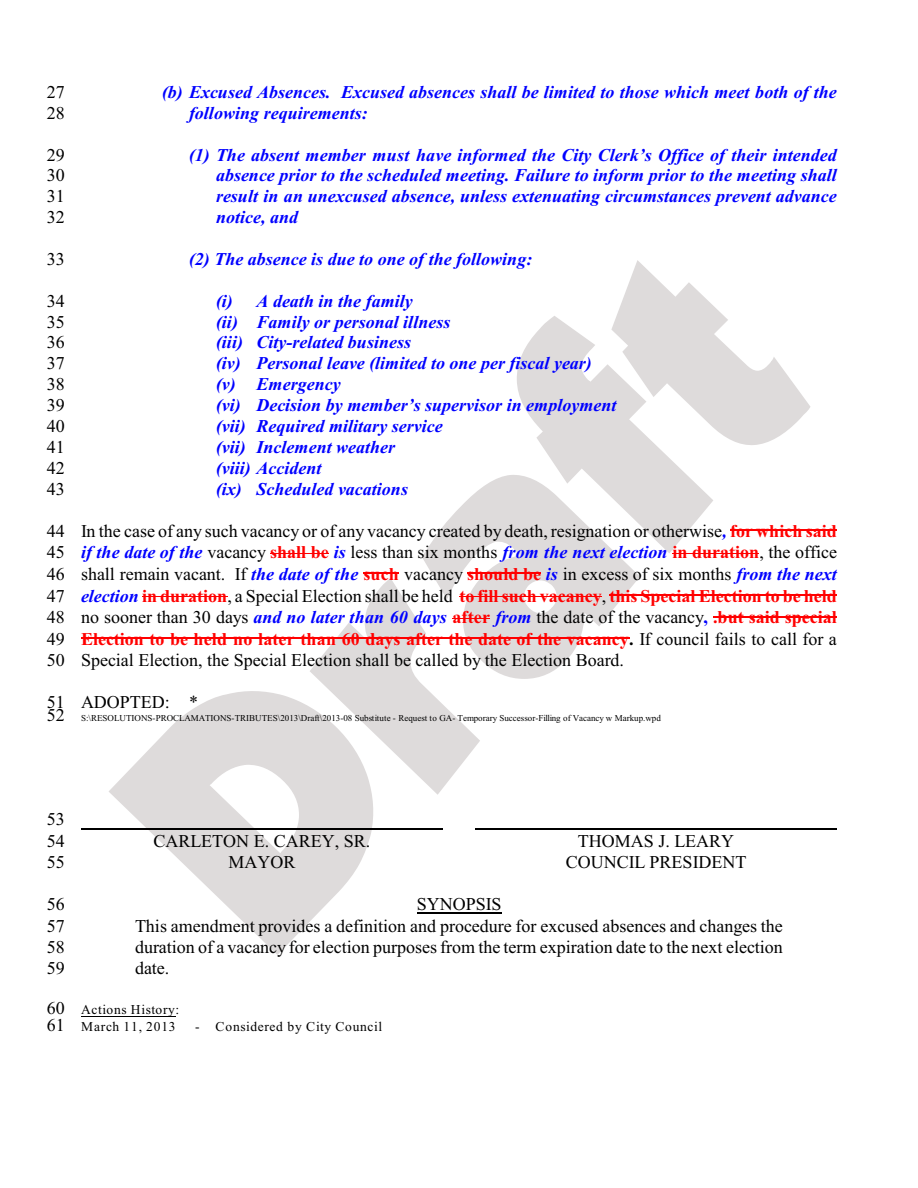
<style>
.page{position:relative;width:918px;height:1188px;background:#fff}
.page>*{position:absolute;margin:0;border:0;box-sizing:border-box;transform-origin:0 0}
.t1{font:18px/21.6px "Times New Roman";color:#000;text-align:justify}
.t2{font:italic 700 18px "Times New Roman";color:#00f}
.t3{font:13.5px/17.7px "Times New Roman";letter-spacing:.05em;color:#000}
.t4{font:9px "Times New Roman";color:#000}
.s1{font-weight:700;font-style:italic;color:#00f}
.s2{font-weight:700;color:#f00}
.s3{font-weight:700;color:#00f}
.s4{font-weight:700}
.s5{font-size:18px}
</style>
<div class="page">
<svg style="left:109px;top:691px;width:266px;height:264px;fill:#dedbdb"></svg>
<svg style="left:310px;top:578px;width:170px;height:217px"></svg>
<svg style="left:422px;top:475px;width:218px;height:204px;fill:#dedbdb"></svg>
<svg style="left:516px;top:316px;width:197px;height:237px;fill:#dedbdb"></svg>
<svg style="left:611px;top:260px;width:200px;height:186px"></svg>
<hr style="left:730px;top:530px;width:107px;height:1px;background:#f00">
<hr style="left:270px;top:553px;width:59px;height:1px;background:#f00">
<hr style="left:672px;top:553px;width:87px;height:1px;background:#f00">
<hr style="left:363px;top:573px;width:36px;height:1px;background:#f00">
<hr style="left:467px;top:573px;width:74px;height:1px;background:#f00">
<hr style="left:142px;top:596px;width:85px;height:1px;background:#f00">
<hr style="left:459px;top:596px;width:143px;height:1px;background:#f00">
<hr style="left:609px;top:595px;width:228px;height:1px;background:#f00">
<hr style="left:452px;top:618px;width:38px;height:1px;background:#f00">
<hr style="left:713px;top:616px;width:124px;height:1px;background:#f00">
<hr style="left:81px;top:638px;width:548px;height:1px;background:#f00">
<hr style="left:81px;top:828px;width:362px;height:1px;background:#000">
<hr style="left:475px;top:828px;width:362px;height:1px;background:#000">
<hr style="left:417px;top:913px;width:84px;height:1px;background:#000">
<hr style="left:81px;top:1016px;width:95px;height:1px;background:#000">
<p class="t1" style="left:47px;top:83px;width:19px">27</p>
<p class="t2" style="left:162px;top:86px;width:676px">(b) Excused Absences. Excused absences shall be limited to those which meet both of the</p>
<p class="t1" style="left:47px;top:104px;width:19px">28</p>
<p class="t2" style="left:189px;top:107px;width:180px">following requirements:</p>
<p class="t1" style="left:47px;top:145px;width:19px">29</p>
<p class="t2" style="left:189px;top:148px;width:649px">(1) The absent member must have informed the City Clerk’s Office of their intended</p>
<p class="t1" style="left:47px;top:166px;width:19px">30</p>
<p class="t2" style="left:216px;top:169px;width:622px">absence prior to the scheduled meeting. Failure to inform prior to the meeting shall</p>
<p class="t1" style="left:47px;top:187px;width:19px">31</p>
<p class="t2" style="left:216px;top:190px;width:622px">result in an unexcused absence, unless extenuating circumstances prevent advance</p>
<p class="t1" style="left:47px;top:208px;width:19px">32</p>
<p class="t2" style="left:216px;top:211px;width:84px">notice, and</p>
<p class="t1" style="left:47px;top:250px;width:19px">33</p>
<p class="t2" style="left:189px;top:253px;width:345px">(2) The absence is due to one of the following:</p>
<p class="t1" style="left:47px;top:292px;width:19px">34</p>
<p class="t2" style="left:216px;top:295px;width:198px">(i) A death in the family</p>
<p class="t1" style="left:47px;top:313px;width:19px">35</p>
<p class="t2" style="left:216px;top:315px;width:236px">(ii) Family or personal illness</p>
<p class="t1" style="left:47px;top:333px;width:19px">36</p>
<p class="t2" style="left:216px;top:336px;width:197px">(iii) City-related business</p>
<p class="t1" style="left:47px;top:354px;width:19px">37</p>
<p class="t2" style="left:216px;top:357px;width:377px">(iv) Personal leave (limited to one per fiscal year)</p>
<p class="t1" style="left:47px;top:375px;width:19px">38</p>
<p class="t2" style="left:216px;top:378px;width:126px">(v) Emergency</p>
<p class="t1" style="left:47px;top:396px;width:19px">39</p>
<p class="t2" style="left:216px;top:399px;width:402px">(vi) Decision by member’s supervisor in employment</p>
<p class="t1" style="left:47px;top:417px;width:19px">40</p>
<p class="t2" style="left:216px;top:420px;width:228px">(vii) Required military service</p>
<p class="t1" style="left:47px;top:438px;width:19px">41</p>
<p class="t2" style="left:216px;top:441px;width:181px">(vii) Inclement weather</p>
<p class="t1" style="left:47px;top:459px;width:19px">42</p>
<p class="t2" style="left:216px;top:462px;width:107px">(viii) Accident</p>
<p class="t1" style="left:47px;top:480px;width:19px">43</p>
<p class="t2" style="left:216px;top:482px;width:194px">(ix) Scheduled vacations</p>
<p class="t1" style="left:47px;top:522px;width:792px">44 In the case of any such vacancy or of any vacancy created by death, resignation or otherwise<span class="s1">,</span> <span class="s2">for which said </span>45 <span class="s1">if the date of the</span> vacancy <span class="s2">shall be</span> <span class="s1">is</span> less than six months <span class="s1">from the next election</span> <span class="s2">in duration</span>, the office 46 shall remain vacant. If <span class="s1">the date of the</span> <span class="s2">such</span> vacancy <span class="s2">should be</span> <span class="s1">is</span> in excess of six months <span class="s1">from the next </span>47 <span class="s1">election</span> <span class="s2">in duration</span>, a Special Election shall be held <span class="s2">to fill such vacancy</span>, <span class="s2">this Special Election to be held </span>48 no sooner than 30 days <span class="s1">and no later than 60 days</span> <span class="s2">after</span> <span class="s1">from</span> the date of the vacancy<span class="s3">,</span> <span class="s2">.but said special </span>49 <span class="s2">Election to be held no later than 60 days after the date of the vacancy</span><span class="s4">.</span> If council fails to call for a 50 Special Election, the Special Election shall be called by the Election Board.</p>
<p class="t1" style="left:47px;top:693px;width:153px">51 ADOPTED: *</p>
<p class="t4" style="left:47px;top:715px;width:616px"><span class="s5">52</span> S:\RESOLUTIONS-PROCLAMATIONS-TRIBUTES\2013\Draft\2013-08 Substitute - Request to GA- Temporary Successor-Filling of Vacancy w Markup.wpd</p>
<p class="t1" style="left:47px;top:810px;width:19px">53<br>54</p>
<p class="t1" style="left:154px;top:831px;width:218px">CARLETON E. CAREY, SR.</p>
<p class="t1" style="left:47px;top:853px;width:19px">55</p>
<p class="t1" style="left:228px;top:853px;width:68px">MAYOR</p>
<p class="t1" style="left:566px;top:832px;width:182px;text-align:center">THOMAS J. LEARY<br>COUNCIL PRESIDENT</p>
<p class="t1" style="left:47px;top:895px;width:19px">56</p>
<p class="t1" style="left:417px;top:895px;width:86px">SYNOPSIS</p>
<p class="t1" style="left:47px;top:916px;width:19px">57</p>
<p class="t1" style="left:135px;top:916px;width:649px">This amendment provides a definition and procedure for excused absences and changes the</p>
<p class="t1" style="left:47px;top:938px;width:19px">58</p>
<p class="t1" style="left:135px;top:938px;width:649px">duration of a vacancy for election purposes from the term expiration date to the next election</p>
<p class="t1" style="left:47px;top:959px;width:19px">59</p>
<p class="t1" style="left:135px;top:959px;width:36px">date.</p>
<p class="t3" style="left:47px;top:1002px;width:134px"><span class="s5">60</span> Actions History:<br><span class="s5">61</span> March 11, 2013</p>
<p class="t3" style="left:195px;top:1019px;width:188px">- Considered by City Council</p>
</div>
